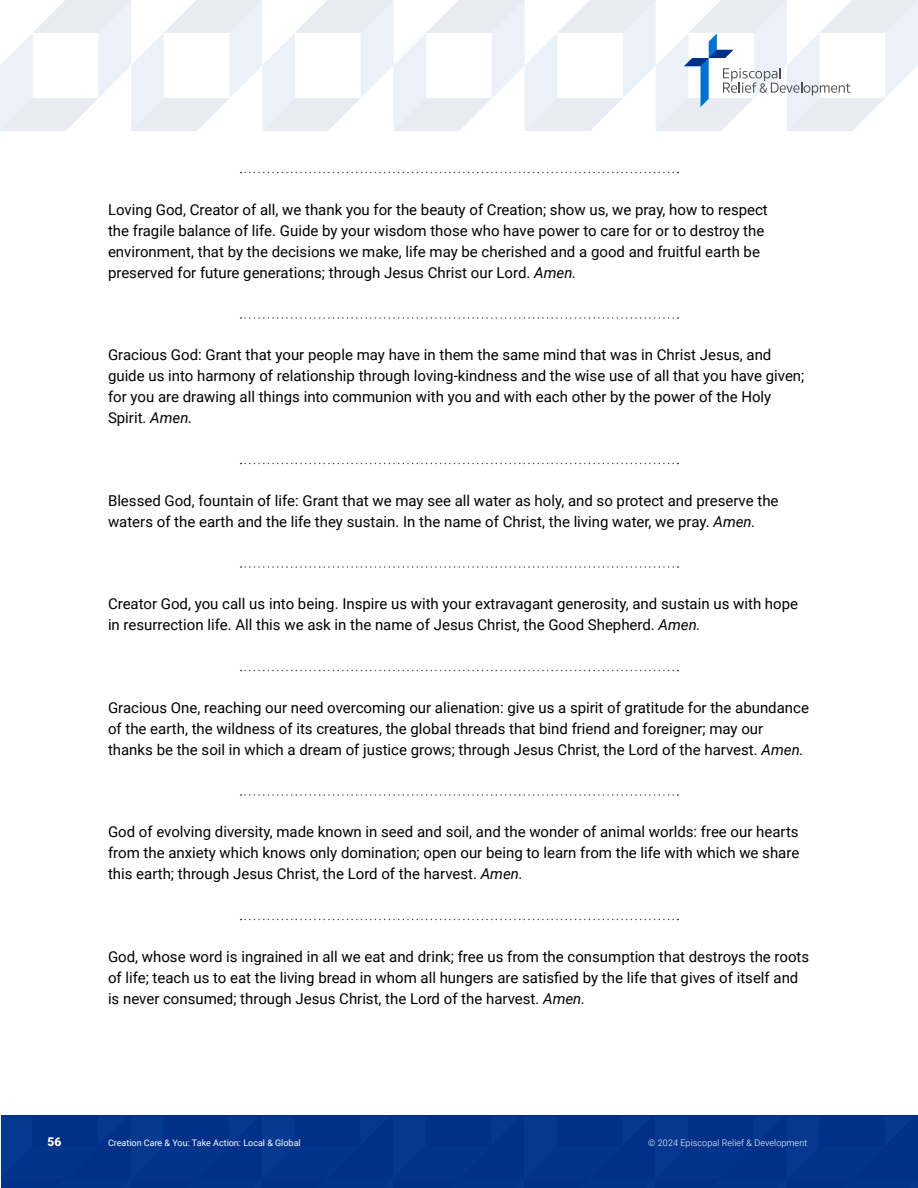
<style>
.page{position:relative;width:918px;height:1188px;background:#fff}
.page>*{position:absolute;margin:0;border:0;box-sizing:border-box;transform-origin:0 0}
.t1{font:15px/21px "Roboto";color:#000}
.t2{font:900 12px "Roboto";color:#fff}
.t3{font:9px "Roboto";color:#fff}
.t4{font:300 9px "Roboto";letter-spacing:.01em;color:#fff}
.s1{font-style:italic}
</style>
<div class="page">
<div style="left:0;top:1116px;width:917px;height:72px;background:#03348c"></div>
<svg style="left:0;top:0;width:918px;height:131px"></svg>
<svg style="left:241px;top:172px;width:437px;height:1px"></svg>
<svg style="left:241px;top:317px;width:437px;height:2px"></svg>
<svg style="left:241px;top:463px;width:437px;height:1px"></svg>
<svg style="left:241px;top:566px;width:437px;height:2px"></svg>
<svg style="left:241px;top:670px;width:437px;height:1px"></svg>
<svg style="left:241px;top:794px;width:437px;height:2px"></svg>
<svg style="left:241px;top:919px;width:437px;height:1px"></svg>
<p class="t1" style="left:108px;top:198px;width:661px">Loving God, Creator of all, we thank you for the beauty of Creation; show us, we pray, how to respect the fragile balance of life. Guide by your wisdom those who have power to care for or to destroy the environment, that by the decisions we make, life may be cherished and a good and fruitful earth be preserved for future generations; through Jesus Christ our Lord. <span class="s1">Amen.</span></p>
<p class="t1" style="left:108px;top:344px;width:698px">Gracious God: Grant that your people may have in them the same mind that was in Christ Jesus, and guide us into harmony of relationship through loving-kindness and the wise use of all that you have given; for you are drawing all things into communion with you and with each other by the power of the Holy Spirit. <span class="s1">Amen.</span></p>
<p class="t1" style="left:108px;top:489px;width:672px">Blessed God, fountain of life: Grant that we may see all water as holy, and so protect and preserve the waters of the earth and the life they sustain. In the name of Christ, the living water, we pray. <span class="s1">Amen.</span></p>
<p class="t1" style="left:108px;top:593px;width:692px">Creator God, you call us into being. Inspire us with your extravagant generosity, and sustain us with hope in resurrection life. All this we ask in the name of Jesus Christ, the Good Shepherd. <span class="s1">Amen.</span></p>
<p class="t1" style="left:108px;top:696px;width:702px">Gracious One, reaching our need overcoming our alienation: give us a spirit of gratitude for the abundance of the earth, the wildness of its creatures, the global threads that bind friend and foreigner; may our thanks be the soil in which a dream of justice grows; through Jesus Christ, the Lord of the harvest. <span class="s1">Amen.</span></p>
<p class="t1" style="left:108px;top:821px;width:693px;text-align:justify">God of evolving diversity, made known in seed and soil, and the wonder of animal worlds: free our hearts from the anxiety which knows only domination; open our being to learn from the life with which we share this earth; through Jesus Christ, the Lord of the harvest. <span class="s1">Amen.</span></p>
<p class="t1" style="left:108px;top:945px;width:703px">God, whose word is ingrained in all we eat and drink; free us from the consumption that destroys the roots of life; teach us to eat the living bread in whom all hungers are satisfied by the life that gives of itself and is never consumed; through Jesus Christ, the Lord of the harvest. <span class="s1">Amen.</span></p>
<p class="t2" style="left:48px;top:1133px;width:16px">56</p>
<p class="t3" style="left:108px;top:1136px;width:194px">Creation Care &amp; You: Take Action: Local &amp; Global</p>
<p class="t4" style="left:648px;top:1136px;width:160px">© 2024 Episcopal Relief &amp; Development</p>
</div>
